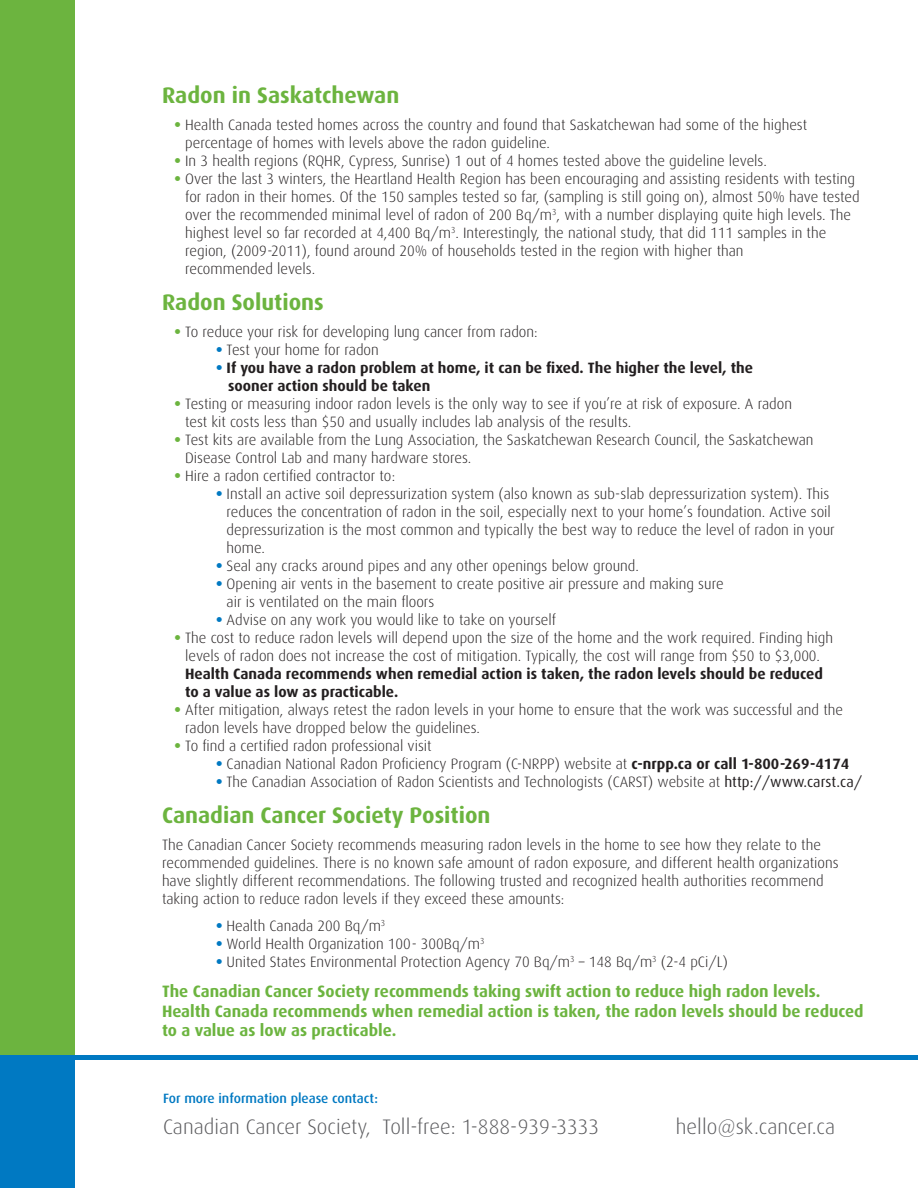
<style>
.page{position:relative;width:918px;height:1188px;background:#fff}
.page>*{position:absolute;margin:0;border:0;box-sizing:border-box;transform-origin:0 0}
.t1{font:700 22.5px "Dax";color:#6cb43f}
.t2{font:300 21px "Dax";color:#5a5a5d}
.t3{font:700 16.5px/19.5px "Dax";color:#6cb43f}
.t4{font:300 15px/18px "Dax";color:#231f20}
.t5{font:700 15px/18px "Dax";color:#231f20}
.t6{font:500 13.5px "Dax";color:#0079c2}
.s1{font-weight:800;color:#6cb43f}
.s2{font-weight:800;color:#0079c2}
.s3{font-weight:700}
.s4{font-weight:400}
</style>
<div class="page">
<div style="left:0;top:0;width:75px;height:1188px;background:#6cb43f"></div>
<div style="left:0;top:1057px;width:75px;height:131px;background:#0079c2"></div>
<hr style="left:0;top:1055px;width:918px;height:4px;background:#0079c2">
<p class="t1" style="left:162px;top:83px;width:239px">Radon in Saskatchewan</p>
<p class="t4" style="left:185px;top:116px;width:624px;text-indent:-11px"><span class="s1">•</span> Health Canada tested homes across the country and found that Saskatchewan had some of the highest percentage of homes with levels above the radon guideline.</p>
<p class="t4" style="left:175px;top:152px;width:594px"><span class="s1">•</span> In 3 health regions (RQHR, Cypress, Sunrise) 1 out of 4 homes tested above the guideline levels.</p>
<p class="t4" style="left:185px;top:170px;width:676px;text-indent:-11px"><span class="s1">•</span> Over the last 3 winters, the Heartland Health Region has been encouraging and assisting residents with testing for radon in their homes. Of the 150 samples tested so far, (sampling is still going on), almost 50% have tested over the recommended minimal level of radon of 200 Bq/m<sup>3</sup>, with a number displaying quite high levels. The highest level so far recorded at 4,400 Bq/m<sup>3</sup>. Interestingly, the national study, that did 111 samples in the region, (2009-2011), found around 20% of households tested in the region with higher than<br>recommended levels.</p>
<p class="t1" style="left:162px;top:290px;width:163px">Radon Solutions</p>
<p class="t4" style="left:175px;top:323px;width:365px"><span class="s1">•</span> To reduce your risk for developing lung cancer from radon:</p>
<p class="t4" style="left:216px;top:341px;width:164px"><span class="s2">•</span> Test your home for radon</p>
<p class="t5" style="left:228px;top:359px;width:527px;text-indent:-12px"><span class="s2">•</span> If you have a radon problem at home, it can be fixed. The higher the level, the sooner action should be taken</p>
<p class="t4" style="left:185px;top:395px;width:608px;text-indent:-11px"><span class="s1">•</span> Testing or measuring indoor radon levels is the only way to see if you’re at risk of exposure. A radon test kit costs less than $50 and usually includes lab analysis of the results.</p>
<p class="t4" style="left:185px;top:431px;width:630px;text-indent:-11px"><span class="s1">•</span> Test kits are available from the Lung Association, the Saskatchewan Research Council, the Saskatchewan<br>Disease Control Lab and many hardware stores.</p>
<p class="t4" style="left:175px;top:467px;width:222px"><span class="s1">•</span> Hire a radon certified contractor to:</p>
<p class="t4" style="left:227px;top:485px;width:610px;text-indent:-11px"><span class="s2">•</span> Install an active soil depressurization system (also known as sub-slab depressurization system). This reduces the concentration of radon in the soil, especially next to your home’s foundation. Active soil depressurization is the most common and typically the best way to reduce the level of radon in your home.</p>
<p class="t4" style="left:216px;top:557px;width:424px"><span class="s2">•</span> Seal any cracks around pipes and any other openings below ground.</p>
<p class="t4" style="left:227px;top:575px;width:499px;text-indent:-11px"><span class="s2">•</span> Opening air vents in the basement to create positive air pressure and making sure air is ventilated on the main floors</p>
<p class="t4" style="left:216px;top:611px;width:342px"><span class="s2">•</span> Advise on any work you would like to take on yourself</p>
<p class="t4" style="left:185px;top:629px;width:649px;text-indent:-11px"><span class="s1">•</span> The cost to reduce radon levels will depend upon the size of the home and the work required. Finding high levels of radon does not increase the cost of mitigation. Typically, the cost will range from $50 to $3,000.<br><span class="s3">Health Canada recommends when remedial action is taken, the radon levels should be reduced to a value as low as practicable.</span></p>
<p class="t4" style="left:185px;top:701px;width:659px;text-indent:-11px"><span class="s1">•</span> After mitigation, always retest the radon levels in your home to ensure that the work was successful and the radon levels have dropped below the guidelines.</p>
<p class="t4" style="left:175px;top:737px;width:259px"><span class="s1">•</span> To find a certified radon professional visit</p>
<p class="t4" style="left:216px;top:755px;width:635px"><span class="s2">•</span> Canadian National Radon Proficiency Program (C-NRPP) website at <span class="s3">c-nrpp.ca or call 1-800-269-4174</span></p>
<p class="t4" style="left:216px;top:773px;width:648px"><span class="s2">•</span> The Canadian Association of Radon Scientists and Technologists (CARST) website at <span class="s4">http://www.carst.ca/</span></p>
<p class="t1" style="left:162px;top:803px;width:330px">Canadian Cancer Society Position</p>
<p class="t4" style="left:162px;top:836px;width:678px">The Canadian Cancer Society recommends measuring radon levels in the home to see how they relate to the recommended guidelines. There is no known safe amount of radon exposure, and different health organizations have slightly different recommendations. The following trusted and recognized health authorities recommend taking action to reduce radon levels if they exceed these amounts:</p>
<p class="t4" style="left:216px;top:917px;width:171px"><span class="s2">•</span> Health Canada 200 Bq/m<sup>3</sup></p>
<p class="t4" style="left:216px;top:935px;width:270px"><span class="s2">•</span> World Health Organization 100- 300Bq/m<sup>3</sup></p>
<p class="t4" style="left:216px;top:953px;width:513px"><span class="s2">•</span> United States Environmental Protection Agency 70 Bq/m<sup>3</sup> – 148 Bq/m<sup>3</sup> (2-4 pCi/L)</p>
<p class="t3" style="left:162px;top:982px;width:703px">The Canadian Cancer Society recommends taking swift action to reduce high radon levels.<br>Health Canada recommends when remedial action is taken, the radon levels should be reduced to a value as low as practicable.</p>
<p class="t6" style="left:163px;top:1091px;width:216px">For more information please contact:</p>
<p class="t2" style="left:163px;top:1115px;width:438px">Canadian Cancer Society, Toll-free: 1-888-939-3333</p>
<p class="t2" style="left:676px;top:1115px;width:161px">hello@sk.cancer.ca</p>
</div>
